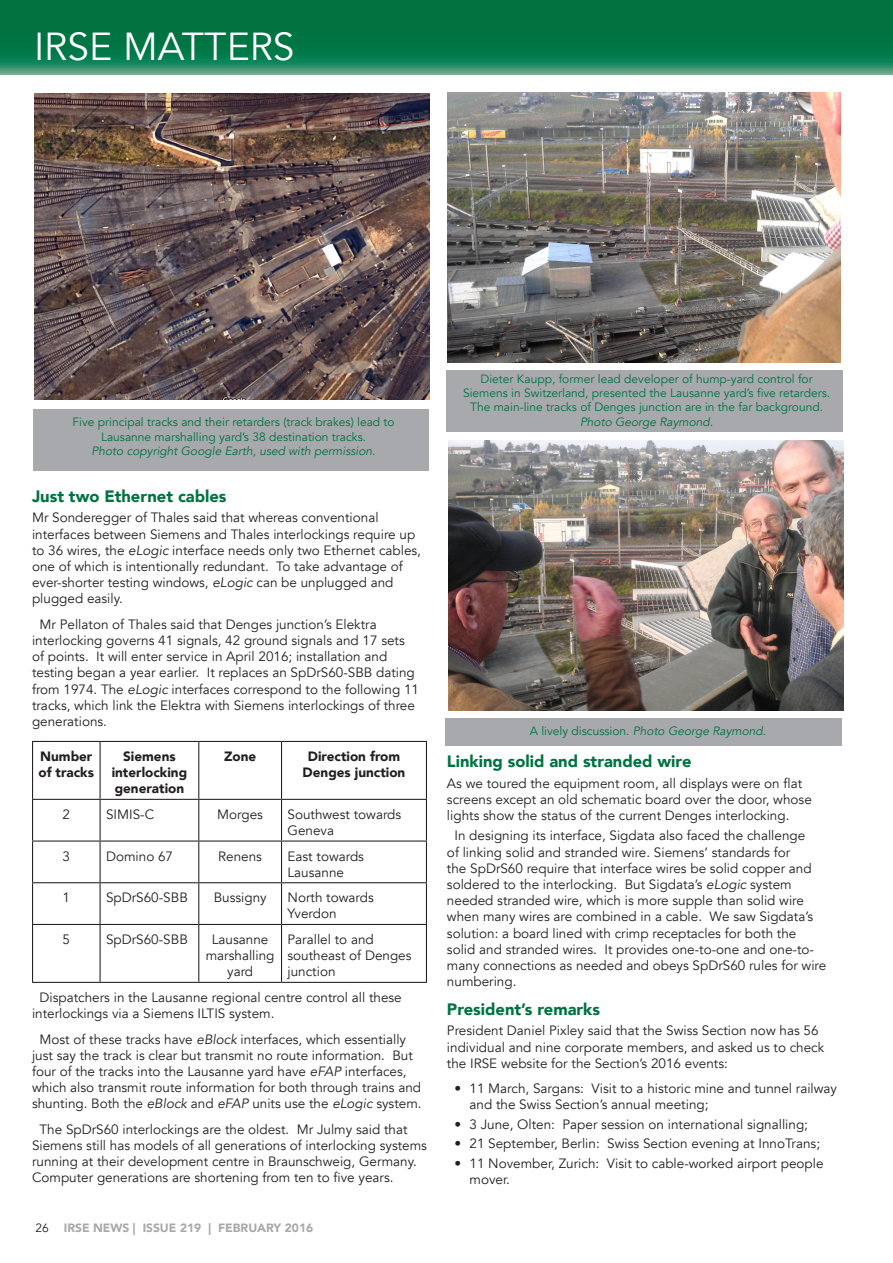
<style>
.page{position:relative;width:893px;height:1263px;background:#fff}
.page>*{position:absolute;margin:0;border:0;box-sizing:border-box;transform-origin:0 0}
.IRSE_News_Page_Banne{font:39px "Avenir";color:#fff}
.IRSE_News_Article_He{font:900 16.5px "Avenir";color:#007341}
.IRSE_News_Normal_Tex{font:13.5px/16.2px "Avenir";color:#231f20}
.IRSE_News_Normal_Bul{font:13.5px/16.2px "Avenir";color:#231f20}
.IRSE_Table_Text{font:13.5px/16.2px "Avenir";color:#231f20}
.IRSE_Table_Text-2{font:900 13.5px/16.2px "Avenir";color:#231f20;text-align:center}
.IRSE_Caption_Style{font:12px/14.4px "Avenir";color:#007341;text-align:center}
.IRSE_Caption_Style-2{font:italic 12px "Avenir";color:#007341}
.t1{font:900 12px "Avenir";color:#a8a9ad}
.t2{font:12px "Avenir";color:#231f20}
.s1{font-style:italic}
.s2{font-style:normal}
</style>
<div class="page">
<svg style="left:0;top:0;width:893px;height:75px;background:#0b7b4c"></svg>
<div style="left:446px;top:718px;width:396px;height:27px;background:#a8a9ad"></div>
<hr style="left:32px;top:741px;width:68px;height:1px;background:#231f20">
<hr style="left:32px;top:742px;width:1px;height:57px;background:#231f20">
<hr style="left:100px;top:741px;width:99px;height:1px;background:#231f20">
<hr style="left:100px;top:742px;width:1px;height:57px;background:#231f20">
<hr style="left:199px;top:741px;width:83px;height:1px;background:#231f20">
<hr style="left:198px;top:742px;width:1px;height:57px;background:#231f20">
<hr style="left:282px;top:741px;width:145px;height:1px;background:#231f20">
<hr style="left:281px;top:742px;width:1px;height:57px;background:#231f20">
<hr style="left:426px;top:742px;width:1px;height:57px;background:#231f20">
<hr style="left:32px;top:799px;width:68px;height:1px;background:#231f20">
<hr style="left:32px;top:800px;width:1px;height:40px;background:#231f20">
<hr style="left:100px;top:799px;width:99px;height:1px;background:#231f20">
<hr style="left:100px;top:800px;width:1px;height:40px;background:#231f20">
<hr style="left:199px;top:799px;width:83px;height:1px;background:#231f20">
<hr style="left:198px;top:800px;width:1px;height:40px;background:#231f20">
<hr style="left:282px;top:799px;width:145px;height:1px;background:#231f20">
<hr style="left:281px;top:800px;width:1px;height:40px;background:#231f20">
<hr style="left:426px;top:800px;width:1px;height:40px;background:#231f20">
<hr style="left:32px;top:840px;width:68px;height:1px;background:#231f20">
<hr style="left:32px;top:841px;width:1px;height:41px;background:#231f20">
<hr style="left:100px;top:840px;width:99px;height:1px;background:#231f20">
<hr style="left:100px;top:841px;width:1px;height:41px;background:#231f20">
<hr style="left:199px;top:840px;width:83px;height:1px;background:#231f20">
<hr style="left:198px;top:841px;width:1px;height:41px;background:#231f20">
<hr style="left:282px;top:840px;width:145px;height:1px;background:#231f20">
<hr style="left:281px;top:841px;width:1px;height:41px;background:#231f20">
<hr style="left:426px;top:841px;width:1px;height:41px;background:#231f20">
<hr style="left:32px;top:882px;width:68px;height:1px;background:#231f20">
<hr style="left:32px;top:883px;width:1px;height:41px;background:#231f20">
<hr style="left:100px;top:882px;width:99px;height:1px;background:#231f20">
<hr style="left:100px;top:883px;width:1px;height:41px;background:#231f20">
<hr style="left:199px;top:882px;width:83px;height:1px;background:#231f20">
<hr style="left:198px;top:883px;width:1px;height:41px;background:#231f20">
<hr style="left:282px;top:882px;width:145px;height:1px;background:#231f20">
<hr style="left:281px;top:883px;width:1px;height:41px;background:#231f20">
<hr style="left:426px;top:883px;width:1px;height:41px;background:#231f20">
<hr style="left:32px;top:924px;width:68px;height:1px;background:#231f20">
<hr style="left:32px;top:925px;width:1px;height:57px;background:#231f20">
<hr style="left:100px;top:924px;width:99px;height:1px;background:#231f20">
<hr style="left:100px;top:925px;width:1px;height:57px;background:#231f20">
<hr style="left:199px;top:924px;width:83px;height:1px;background:#231f20">
<hr style="left:198px;top:925px;width:1px;height:57px;background:#231f20">
<hr style="left:282px;top:924px;width:145px;height:1px;background:#231f20">
<hr style="left:281px;top:925px;width:1px;height:57px;background:#231f20">
<hr style="left:426px;top:925px;width:1px;height:57px;background:#231f20">
<hr style="left:32px;top:982px;width:68px;height:1px;background:#231f20">
<hr style="left:100px;top:982px;width:99px;height:1px;background:#231f20">
<hr style="left:199px;top:982px;width:83px;height:1px;background:#231f20">
<hr style="left:282px;top:982px;width:145px;height:1px;background:#231f20">
<img style="left:34px;top:93px;width:395px;height:307px">
<img style="left:447px;top:92px;width:393px;height:270px">
<div style="left:34px;top:409px;width:395px;height:61px;background:#a8a9ad"></div>
<div style="left:447px;top:371px;width:396px;height:61px;background:#a8a9ad"></div>
<img style="left:448px;top:441px;width:395px;height:270px">
<p class="IRSE_News_Page_Banne" style="left:34px;top:24px;width:262px">IRSE MATTERS</p>
<p class="IRSE_Caption_Style" style="left:73px;top:415px;width:324px">Five principal tracks and their retarders (track brakes) lead to<br>Lausanne marshalling yard’s 38 destination tracks.<br><span class="s1">Photo copyright Google Earth, used with permission.</span></p>
<p class="IRSE_News_Article_He" style="left:32px;top:482px;width:196px">Just two Ethernet cables</p>
<p class="IRSE_News_Normal_Tex" style="left:32px;top:510px;width:390px">Mr Sonderegger of Thales said that whereas conventional interfaces between Siemens and Thales interlockings require up to 36 wires, the <span class="s1">eLogic</span> interface needs only two Ethernet cables, one of which is intentionally redundant. To take advantage of ever-shorter testing windows, <span class="s1">eLogic</span> can be unplugged and plugged easily.</p>
<p class="IRSE_News_Normal_Tex" style="left:32px;top:616px;width:389px;text-indent:8px">Mr Pellaton of Thales said that Denges junction’s Elektra interlocking governs 41 signals, 42 ground signals and 17 sets of points. It will enter service in April 2016; installation and testing began a year earlier. It replaces an SpDrS60-SBB dating from 1974. The <span class="s1">eLogic</span> interfaces correspond to the following 11 tracks, which link the Elektra with Siemens interlockings of three generations.</p>
<p class="IRSE_Table_Text-2" style="left:39px;top:748px;width:57px;text-align:left">Number of tracks</p>
<p class="IRSE_Table_Text-2" style="left:112px;top:748px;width:77px">Siemens interlocking generation</p>
<p class="IRSE_Table_Text-2" style="left:224px;top:748px;width:34px">Zone</p>
<p class="IRSE_Table_Text-2" style="left:303px;top:748px;width:104px">Direction from<br>Denges junction</p>
<p class="IRSE_Table_Text" style="left:63px;top:806px;width:9px">2</p>
<p class="IRSE_News_Normal_Tex" style="left:106px;top:806px;width:50px">SIMIS-C</p>
<p class="IRSE_News_Normal_Tex" style="left:217px;top:806px;width:47px">Morges</p>
<p class="IRSE_Table_Text" style="left:288px;top:806px;width:115px">Southwest towards<br>Geneva</p>
<p class="IRSE_Table_Text" style="left:63px;top:848px;width:9px">3</p>
<p class="IRSE_News_Normal_Tex" style="left:106px;top:848px;width:69px">Domino 67</p>
<p class="IRSE_News_Normal_Tex" style="left:218px;top:848px;width:45px">Renens</p>
<p class="IRSE_Table_Text" style="left:288px;top:848px;width:78px">East towards<br>Lausanne</p>
<p class="IRSE_Table_Text" style="left:63px;top:890px;width:9px">1</p>
<p class="IRSE_News_Normal_Tex" style="left:106px;top:890px;width:83px">SpDrS60-SBB</p>
<p class="IRSE_News_Normal_Tex" style="left:214px;top:890px;width:55px">Bussigny</p>
<p class="IRSE_Table_Text" style="left:288px;top:890px;width:88px">North towards<br>Yverdon</p>
<p class="IRSE_Table_Text" style="left:63px;top:931px;width:9px">5</p>
<p class="IRSE_News_Normal_Tex" style="left:106px;top:931px;width:83px">SpDrS60-SBB</p>
<p class="IRSE_Table_Text" style="left:206px;top:931px;width:70px;text-align:center">Lausanne marshalling yard</p>
<p class="IRSE_Table_Text" style="left:288px;top:931px;width:126px">Parallel to and southeast of Denges junction</p>
<p class="IRSE_News_Normal_Tex" style="left:32px;top:989px;width:371px;text-indent:8px">Dispatchers in the Lausanne regional centre control all these interlockings via a Siemens ILTIS system.</p>
<p class="IRSE_News_Normal_Tex" style="left:32px;top:1031px;width:391px;text-indent:8px">Most of these tracks have <span class="s1">eBlock</span> interfaces, which essentially just say the track is clear but transmit no route information. But four of the tracks into the Lausanne yard have <span class="s1">eFAP</span> interfaces, which also transmit route information for both through trains and shunting. Both the <span class="s1">eBlock</span> and <span class="s1">eFAP</span> units use the <span class="s1">eLogic</span> system.</p>
<p class="IRSE_News_Normal_Tex" style="left:32px;top:1121px;width:396px;text-indent:8px">The SpDrS60 interlockings are the oldest. Mr Julmy said that Siemens still has models of all generations of interlocking systems running at their development centre in Braunschweig, Germany.<br>Computer generations are shortening from ten to five years.</p>
<p class="t2" style="left:35px;top:1221px;width:15px">26</p>
<p class="t1" style="left:64px;top:1218px;width:251px">IRSE NEWS | ISSUE 219 | FEBRUARY 2016</p>
<p class="IRSE_Caption_Style" style="left:463px;top:371px;width:369px">Dieter Kaupp, former lead developer of hump-yard control for Siemens in Switzerland, presented the Lausanne yard’s five retarders.<br>The main-line tracks of Denges junction are in the far background.<br><span class="s1">Photo George Raymond.</span></p>
<p class="IRSE_Caption_Style-2" style="left:530px;top:724px;width:238px"><span class="s2">A lively discussion.</span> Photo George Raymond.</p>
<p class="IRSE_News_Article_He" style="left:447px;top:747px;width:246px">Linking solid and stranded wire</p>
<p class="IRSE_News_Normal_Tex" style="left:447px;top:775px;width:366px">As we toured the equipment room, all displays were on flat screens except an old schematic board over the door, whose lights show the status of the current Denges interlocking.</p>
<p class="IRSE_News_Normal_Tex" style="left:447px;top:828px;width:381px;text-indent:8px">In designing its interface, Sigdata also faced the challenge<br>of linking solid and stranded wire. Siemens’ standards for<br>the SpDrS60 require that interface wires be solid copper and soldered to the interlocking. But Sigdata’s <span class="s1">eLogic</span> system needed stranded wire, which is more supple than solid wire when many wires are combined in a cable. We saw Sigdata’s solution: a board lined with crimp receptacles for both the solid and stranded wires. It provides one-to-one and one-to&shy;many connections as needed and obeys SpDrS60 rules for wire numbering.</p>
<p class="IRSE_News_Article_He" style="left:447px;top:995px;width:155px">President’s remarks</p>
<p class="IRSE_News_Normal_Tex" style="left:447px;top:1023px;width:379px">President Daniel Pixley said that the Swiss Section now has 56 individual and nine corporate members, and asked us to check the IRSE website for the Section’s 2016 events:</p>
<p class="IRSE_News_Normal_Bul" style="left:469px;top:1080px;width:369px;text-indent:-15px">• 11 March, Sargans: Visit to a historic mine and tunnel railway and the Swiss Section’s annual meeting;</p>
<p class="IRSE_News_Normal_Bul" style="left:454px;top:1116px;width:355px">• 3 June, Olten: Paper session on international signalling;</p>
<p class="IRSE_News_Normal_Bul" style="left:454px;top:1136px;width:367px">• 21 September, Berlin: Swiss Section evening at InnoTrans;</p>
<p class="IRSE_News_Normal_Bul" style="left:469px;top:1155px;width:356px;text-indent:-15px">• 11 November, Zurich: Visit to cable-worked airport people mover.</p>
</div>
